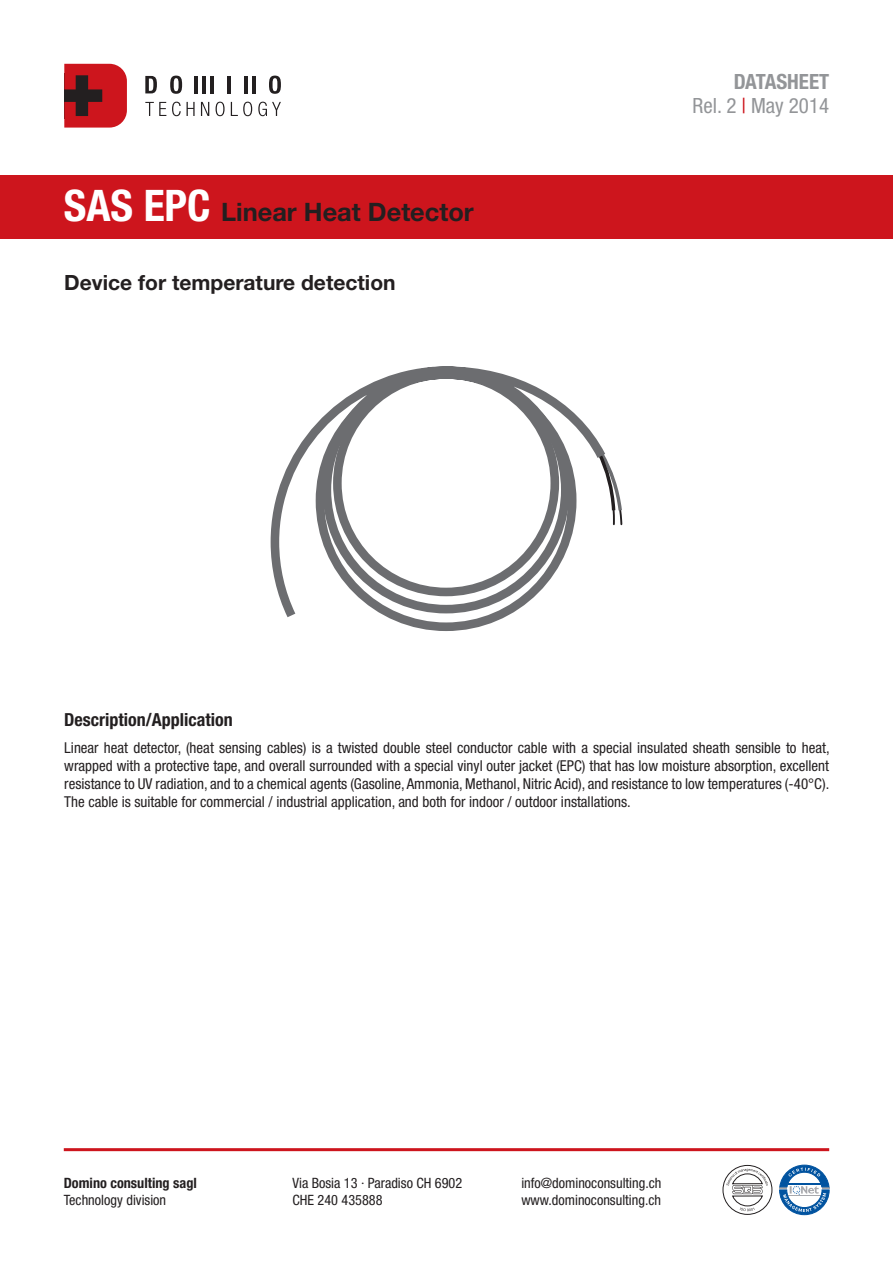
<style>
.page{position:relative;width:893px;height:1263px;background:#fff}
.page>*{position:absolute;margin:0;border:0;box-sizing:border-box;transform-origin:0 0}
.t1{font:700 25.35px "Helvetica Neue LT Std";color:#231f20}
.t2{font:700 21px "Helvetica Neue LT Std";color:#231f20}
.t3{font:condensed 21px "Helvetica Neue LT Std";color:#939598}
.t4{font:700 condensed 21px "Helvetica Neue LT Std";color:#939598}
.t5{font:700 condensed 18px "Helvetica Neue LT Std";color:#231f20}
.t6{font:condensed 15px/18px "Helvetica Neue LT Std";color:#231f20;text-align:justify}
.t7{font:condensed 14.25px/17.2px "Helvetica Neue LT Std";color:#231f20}
.t8{font:700 condensed 14.25px "Helvetica Neue LT Std";color:#231f20}
.s1{font-stretch:condensed;font-size:43.5px;color:#fff}
.s2{color:#cd151d}
</style>
<div class="page">
<svg style="left:779px;top:1165px;width:50px;height:50px"></svg>
<svg style="left:722px;top:1165px;width:51px;height:50px"></svg>
<hr style="left:64px;top:1148px;width:765px;height:3px;background:#cd151d">
<svg style="left:64px;top:64px;width:63px;height:64px;background:#ab2026"></svg>
<svg style="left:145px;top:102px;width:136px;height:14px"></svg>
<svg style="left:145px;top:76px;width:12px;height:17px"></svg>
<svg style="left:170px;top:76px;width:12px;height:18px"></svg>
<hr style="left:227px;top:76px;width:4px;height:17px;background:#231f20">
<hr style="left:244px;top:76px;width:4px;height:17px;background:#231f20">
<hr style="left:252px;top:76px;width:4px;height:17px;background:#231f20">
<hr style="left:194px;top:76px;width:4px;height:17px;background:#231f20">
<hr style="left:202px;top:76px;width:4px;height:17px;background:#231f20">
<hr style="left:211px;top:76px;width:3px;height:17px;background:#231f20">
<svg style="left:269px;top:76px;width:12px;height:18px"></svg>
<div style="left:0;top:175px;width:893px;height:64px;background:#cd151d"></div>
<svg style="left:613px;top:474px;width:10px;height:52px"></svg>
<svg style="left:270px;top:366px;width:343px;height:261px"></svg>
<p class="t1" style="left:64px;top:196px;width:411px"><span class="s1">SAS EPC</span> Linear Heat Detector</p>
<p class="t2" style="left:64px;top:269px;width:333px">Device for temperature detection</p>
<p class="t4" style="left:734px;top:69px;width:97px">DATASHEET</p>
<p class="t3" style="left:693px;top:94px;width:138px">Rel. 2 <span class="s2">|</span> May 2014</p>
<p class="t5" style="left:64px;top:709px;width:170px">Description/Application</p>
<p class="t6" style="left:64px;top:738px;width:767px">Linear heat detector, (heat sensing cables) is a twisted double steel conductor cable with a special insulated sheath sensible to heat, wrapped with a protective tape, and overall surrounded with a special vinyl outer jacket (EPC) that has low moisture absorption, excellent resistance to UV radiation, and to a chemical agents (Gasoline, Ammonia, Methanol, Nitric Acid), and resistance to low temperatures (-40°C).<br>The cable is suitable for commercial / industrial application, and both for indoor / outdoor installations.</p>
<p class="t8" style="left:64px;top:1174px;width:135px">Domino consulting sagl</p>
<p class="t7" style="left:64px;top:1191px;width:104px">Technology division</p>
<p class="t7" style="left:293px;top:1174px;width:171px">Via Bosia 13 · Paradiso CH 6902<br>CHE 240 435888</p>
<p class="t7" style="left:521px;top:1174px;width:142px">info@dominoconsulting.ch www.dominoconsulting.ch</p>
</div>
